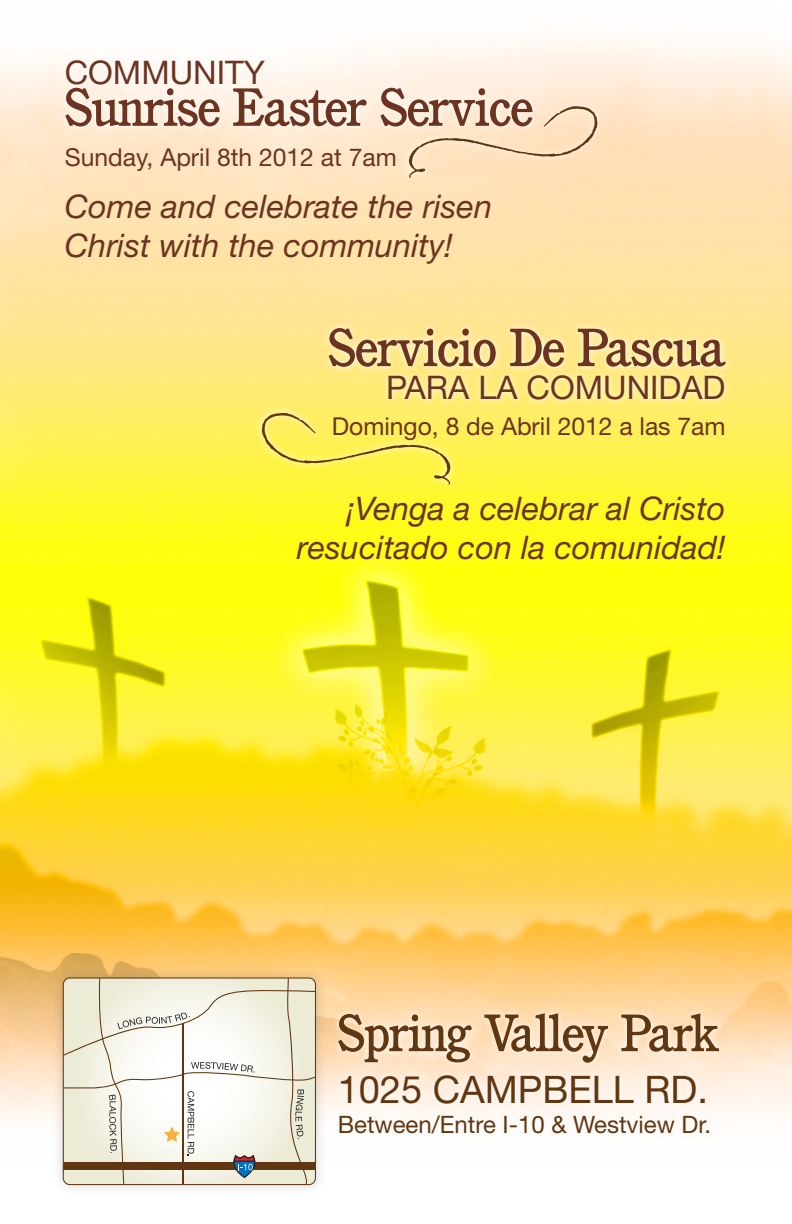
<style>
.page{position:relative;width:792px;height:1224px;background:#fff}
.page>*{position:absolute;margin:0;border:0;box-sizing:border-box;transform-origin:0 0}
.t1{font:500 52.1px "Cushing";color:#6c3420}
.t2{font:500 51px "Cushing";color:#603711}
.t3{font:38px "Helvetica Neue";color:#603711}
.t4{font:italic 32.5px/39.1px "Helvetica Neue";color:#6c3420}
.t5{font:32.5px "Helvetica Neue";color:#6c3420}
.t6{font:24.7px "Helvetica Neue";color:#6c3420}
.t7{font:24px "Helvetica Neue";color:#603711}
</style>
<div class="page">
<img style="left:0;top:35px;width:792px;height:849px">
<svg style="left:0;top:884px;width:792px;height:237px;background:#fdcc6b"></svg>
<img style="left:56px;top:47px;width:218px;height:25px">
<img style="left:377px;top:387px;width:358px;height:28px">
<img style="left:331px;top:998px;width:398px;height:123px">
<img style="left:56px;top:72px;width:486px;height:75px">
<img style="left:319px;top:312px;width:416px;height:75px">
<img style="left:400px;top:97px;width:207px;height:90px">
<svg style="left:409px;top:106px;width:189px;height:72px;background:#f7ddbf"></svg>
<img style="left:253px;top:404px;width:207px;height:89px">
<svg style="left:262px;top:413px;width:188px;height:71px;background:#f7e852"></svg>
<img style="left:48px;top:962px;width:283px;height:227px">
<svg style="left:63px;top:978px;width:252px;height:207px"></svg>
<p class="t5" style="left:65px;top:53px;width:202px">COMMUNITY</p>
<h1 class="t1" style="left:65px;top:78px;width:469px">Sunrise Easter Service</h1>
<p class="t6" style="left:65px;top:143px;width:334px">Sunday, April 8th 2012 at 7am</p>
<p class="t4" style="left:65px;top:187px;width:429px">Come and celebrate the risen<br>Christ with the community!</p>
<h1 class="t1" style="left:328px;top:319px;width:399px">Servicio De Pascua</h1>
<p class="t5" style="left:386px;top:368px;width:341px">PARA LA COMUNIDAD</p>
<p class="t6" style="left:332px;top:412px;width:395px">Domingo, 8 de Abril 2012 a las 7am</p>
<p class="t4" style="left:297px;top:488px;width:430px;text-align:right">¡Venga a celebrar al Cristo resucitado con la comunidad!</p>
<h2 class="t2" style="left:338px;top:1005px;width:383px">Spring Valley Park</h2>
<p class="t3" style="left:338px;top:1067px;width:372px">1025 CAMPBELL RD.</p>
<p class="t7" style="left:338px;top:1110px;width:375px">Between/Entre I-10 &amp; Westview Dr.</p>
</div>
